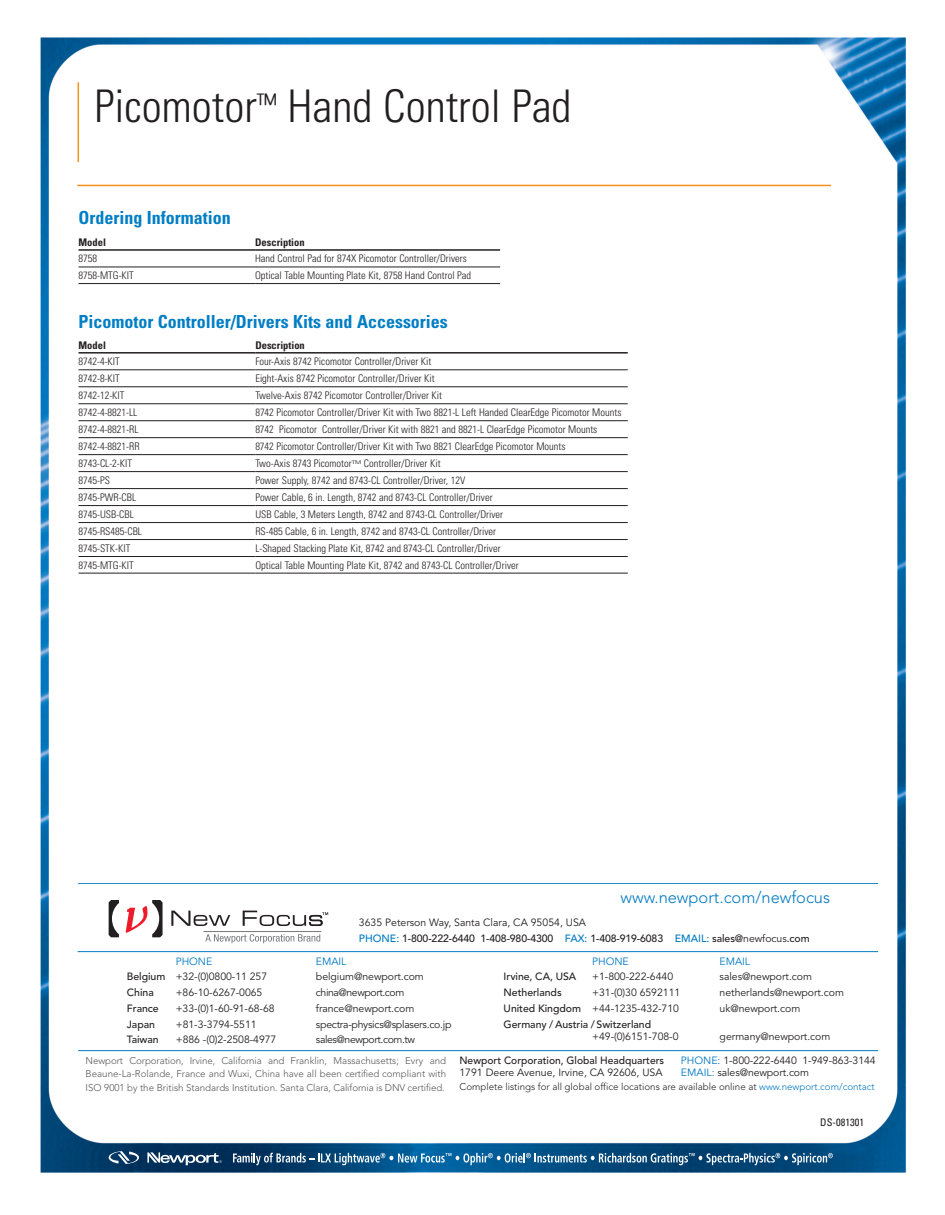
<style>
.page{position:relative;width:945px;height:1215px;background:#fff}
.page>*{position:absolute;margin:0;border:0;box-sizing:border-box;transform-origin:0 0}
.t1{font:300 condensed 45px "Univers";color:#231f20}
.t2{font:700 condensed 18px "Univers";color:#007ec5}
.t3{font:300 16.5px "Avenir";color:#0079c2}
.t4{font:300 condensed 10.5px "Univers";color:#231f20}
.t5{font:10.5px "Avenir";letter-spacing:-.005em;color:#231f20}
.t6{font:500 10.5px/16.5px "Avenir";letter-spacing:-.005em;color:#231f20}
.t7{font:10.5px "Avenir";letter-spacing:-.04em;color:#231f20}
.t8{font:700 condensed 10.5px "Univers";color:#231f20}
.t9{font:10.5px "Avenir";letter-spacing:-.025em;color:#231f20}
.t10{font:10.5px "Avenir";letter-spacing:-.005em;color:#0079c2}
.t11{font:condensed 10.5px "Univers";color:#231f20}
.t12{font:300 9.75px/13.5px "Avenir";letter-spacing:-.01em;color:#57585a;text-align:justify}
.t13{font:300 9.75px "Avenir";color:#231f20}
.s1{font-weight:400}
.s2{color:#0079c2}
.s3{font-weight:500}
</style>
<div class="page">
<img style="left:40px;top:37px;width:866px;height:1136px">
<hr style="left:78px;top:82px;width:1px;height:80px;background:#f7931d">
<svg style="left:109px;top:1151px;width:30px;height:13px"></svg>
<svg style="left:147px;top:1152px;width:75px;height:13px"></svg>
<svg style="left:233px;top:1153px;width:600px;height:12px;background:#42789e"></svg>
<div style="left:108px;top:72px;width:46px;height:20px;background:#fff"></div>
<hr style="left:77px;top:185px;width:754px;height:1px;background:#f7931d">
<hr style="left:78px;top:883px;width:799px;height:1px;background:#0079c2">
<hr style="left:78px;top:951px;width:799px;height:1px;background:#0079c2">
<hr style="left:78px;top:1050px;width:799px;height:1px;background:#0079c2">
<svg style="left:171px;top:911px;width:59px;height:15px"></svg>
<svg style="left:109px;top:900px;width:10px;height:37px"></svg>
<svg style="left:126px;top:900px;width:37px;height:37px"></svg>
<svg style="left:205px;top:934px;width:115px;height:9px"></svg>
<hr style="left:204px;top:931px;width:117px;height:1px;background:#76787b">
<svg style="left:243px;top:911px;width:85px;height:15px"></svg>
<hr style="left:79px;top:224px;width:224px;height:2px;background:#fff">
<hr style="left:79px;top:249px;width:176px;height:2px;background:#231f20">
<hr style="left:255px;top:249px;width:245px;height:2px;background:#231f20">
<hr style="left:79px;top:267px;width:176px;height:1px;background:#231f20">
<hr style="left:255px;top:267px;width:245px;height:1px;background:#231f20">
<hr style="left:79px;top:283px;width:176px;height:1px;background:#231f20">
<hr style="left:255px;top:283px;width:245px;height:1px;background:#231f20">
<hr style="left:79px;top:328px;width:430px;height:1px;background:#fff">
<hr style="left:79px;top:352px;width:176px;height:2px;background:#231f20">
<hr style="left:255px;top:352px;width:373px;height:2px;background:#231f20">
<hr style="left:79px;top:369px;width:176px;height:1px;background:#231f20">
<hr style="left:255px;top:369px;width:373px;height:1px;background:#231f20">
<hr style="left:79px;top:386px;width:176px;height:1px;background:#231f20">
<hr style="left:255px;top:386px;width:373px;height:1px;background:#231f20">
<hr style="left:79px;top:403px;width:176px;height:1px;background:#231f20">
<hr style="left:255px;top:403px;width:373px;height:1px;background:#231f20">
<hr style="left:79px;top:420px;width:176px;height:1px;background:#231f20">
<hr style="left:255px;top:420px;width:373px;height:1px;background:#231f20">
<hr style="left:79px;top:437px;width:176px;height:1px;background:#231f20">
<hr style="left:255px;top:437px;width:373px;height:1px;background:#231f20">
<hr style="left:79px;top:454px;width:176px;height:1px;background:#231f20">
<hr style="left:255px;top:454px;width:373px;height:1px;background:#231f20">
<hr style="left:79px;top:471px;width:176px;height:1px;background:#231f20">
<hr style="left:255px;top:471px;width:373px;height:1px;background:#231f20">
<hr style="left:79px;top:488px;width:176px;height:1px;background:#231f20">
<hr style="left:255px;top:488px;width:373px;height:1px;background:#231f20">
<hr style="left:79px;top:505px;width:176px;height:1px;background:#231f20">
<hr style="left:255px;top:505px;width:373px;height:1px;background:#231f20">
<hr style="left:79px;top:522px;width:176px;height:1px;background:#231f20">
<hr style="left:255px;top:522px;width:373px;height:1px;background:#231f20">
<hr style="left:79px;top:539px;width:176px;height:1px;background:#231f20">
<hr style="left:255px;top:539px;width:373px;height:1px;background:#231f20">
<hr style="left:79px;top:556px;width:176px;height:1px;background:#231f20">
<hr style="left:255px;top:556px;width:373px;height:1px;background:#231f20">
<hr style="left:79px;top:573px;width:176px;height:1px;background:#231f20">
<hr style="left:255px;top:573px;width:373px;height:1px;background:#231f20">
<h1 class="t1" style="left:94px;top:89px;width:479px">Picomotor<sup>™</sup> Hand Control Pad</h1>
<h2 class="t2" style="left:79px;top:211px;width:154px">Ordering Information</h2>
<p class="t8" style="left:79px;top:239px;width:29px">Model</p>
<p class="t8" style="left:255px;top:239px;width:51px">Description</p>
<p class="t4" style="left:79px;top:254px;width:20px">8758</p>
<p class="t4" style="left:255px;top:254px;width:213px">Hand Control Pad for 874X Picomotor Controller/Drivers</p>
<p class="t4" style="left:79px;top:271px;width:57px">8758-MTG-KIT</p>
<p class="t4" style="left:255px;top:271px;width:218px">Optical Table Mounting Plate Kit, 8758 Hand Control Pad</p>
<h2 class="t2" style="left:79px;top:315px;width:371px">Picomotor Controller/Drivers Kits and Accessories</h2>
<p class="t8" style="left:79px;top:341px;width:29px">Model</p>
<p class="t8" style="left:255px;top:341px;width:51px">Description</p>
<p class="t4" style="left:79px;top:357px;width:43px">8742-4-KIT</p>
<p class="t4" style="left:255px;top:357px;width:178px">Four-Axis 8742 Picomotor Controller/Driver Kit</p>
<p class="t4" style="left:79px;top:374px;width:43px">8742-8-KIT</p>
<p class="t4" style="left:255px;top:374px;width:181px">Eight-Axis 8742 Picomotor Controller/Driver Kit</p>
<p class="t4" style="left:79px;top:391px;width:48px">8742-12-KIT</p>
<p class="t4" style="left:255px;top:391px;width:188px">Twelve-Axis 8742 Picomotor Controller/Driver Kit</p>
<p class="t4" style="left:79px;top:408px;width:60px">8742-4-8821-LL</p>
<p class="t4" style="left:255px;top:408px;width:368px">8742 Picomotor Controller/Driver Kit with Two 8821-L Left Handed ClearEdge Picomotor Mounts</p>
<p class="t4" style="left:79px;top:425px;width:62px">8742-4-8821-RL</p>
<p class="t4" style="left:255px;top:425px;width:344px">8742 Picomotor Controller/Driver Kit with 8821 and 8821-L ClearEdge Picomotor Mounts</p>
<p class="t4" style="left:79px;top:442px;width:63px">8742-4-8821-RR</p>
<p class="t4" style="left:255px;top:442px;width:312px">8742 Picomotor Controller/Driver Kit with Two 8821 ClearEdge Picomotor Mounts</p>
<p class="t4" style="left:79px;top:459px;width:55px">8743-CL-2-KIT</p>
<p class="t4" style="left:255px;top:459px;width:187px">Two-Axis 8743 Picomotor<sup>TM</sup> Controller/Driver Kit</p>
<p class="t4" style="left:79px;top:476px;width:33px">8745-PS</p>
<p class="t4" style="left:255px;top:476px;width:211px">Power Supply, 8742 and 8743-CL Controller/Driver, 12V</p>
<p class="t4" style="left:79px;top:493px;width:59px">8745-PWR-CBL</p>
<p class="t4" style="left:255px;top:493px;width:239px">Power Cable, 6 in. Length, 8742 and 8743-CL Controller/Driver</p>
<p class="t4" style="left:79px;top:510px;width:57px">8745-USB-CBL</p>
<p class="t4" style="left:255px;top:510px;width:249px">USB Cable, 3 Meters Length, 8742 and 8743-CL Controller/Driver</p>
<p class="t4" style="left:79px;top:527px;width:65px">8745-RS485-CBL</p>
<p class="t4" style="left:255px;top:527px;width:242px">RS-485 Cable, 6 in. Length, 8742 and 8743-CL Controller/Driver</p>
<p class="t4" style="left:79px;top:544px;width:53px">8745-STK-KIT</p>
<p class="t4" style="left:255px;top:544px;width:247px">L-Shaped Stacking Plate Kit, 8742 and 8743-CL Controller/Driver</p>
<p class="t4" style="left:79px;top:561px;width:57px">8745-MTG-KIT</p>
<p class="t4" style="left:255px;top:561px;width:265px">Optical Table Mounting Plate Kit, 8742 and 8743-CL Controller/Driver</p>
<h3 class="t3" style="left:621px;top:891px;width:211px">www.newport.com/newfocus</h3>
<p class="t6" style="left:359px;top:915px;width:452px"><span class="s1">3635 Peterson Way, Santa Clara, CA 95054, USA<br></span><span class="s2">PHONE:</span> 1-800-222-6440 1-408-980-4300 <span class="s2">FAX:</span> 1-408-919-6083 <span class="s2">EMAIL:</span> sales@<span class="s1">newfocus</span>.com</p>
<p class="t10" style="left:176px;top:957px;width:38px">PHONE</p>
<p class="t10" style="left:316px;top:957px;width:32px">EMAIL</p>
<p class="t5" style="left:127px;top:972px;width:142px"><span class="s3">Belgium</span> +32-(0)0800-11 257</p>
<p class="t5" style="left:316px;top:972px;width:109px">belgium@newport.com</p>
<p class="t6" style="left:127px;top:985px;width:28px">China</p>
<p class="t5" style="left:176px;top:988px;width:88px">+86-10-6267-0065</p>
<p class="t7" style="left:316px;top:988px;width:90px">china@newport.com</p>
<p class="t6" style="left:127px;top:1001px;width:33px">France</p>
<p class="t5" style="left:176px;top:1004px;width:101px">+33-(0)1-60-91-68-68</p>
<p class="t5" style="left:316px;top:1004px;width:100px">france@newport.com</p>
<p class="t6" style="left:127px;top:1017px;width:30px">Japan</p>
<p class="t5" style="left:176px;top:1020px;width:82px">+81-3-3794-5511</p>
<p class="t9" style="left:316px;top:1020px;width:137px">spectra-physics@splasers.co.jp</p>
<p class="t6" style="left:127px;top:1032px;width:33px">Taiwan</p>
<p class="t5" style="left:176px;top:1035px;width:102px">+886 -(0)2-2508-4977</p>
<p class="t7" style="left:316px;top:1035px;width:101px">sales@newport.com.tw</p>
<p class="t12" style="left:86px;top:1054px;width:362px">Newport Corporation, Irvine, California and Franklin, Massachusetts; Evry and Beaune-La-Rolande, France and Wuxi, China have all been certified compliant with ISO 9001 by the British Standards Institution. Santa Clara, California is DNV certified.</p>
<p class="t10" style="left:592px;top:957px;width:38px">PHONE</p>
<p class="t10" style="left:720px;top:957px;width:32px">EMAIL</p>
<p class="t6" style="left:504px;top:969px;width:74px">Irvine, CA, USA</p>
<p class="t5" style="left:592px;top:972px;width:82px">+1-800-222-6440</p>
<p class="t5" style="left:720px;top:972px;width:94px">sales@newport.com</p>
<p class="t6" style="left:504px;top:985px;width:60px">Netherlands</p>
<p class="t5" style="left:592px;top:988px;width:90px">+31-(0)30 6592111</p>
<p class="t5" style="left:720px;top:988px;width:126px">netherlands@newport.com</p>
<p class="t5" style="left:504px;top:1004px;width:177px"><span class="s3">United Kingdom</span> +44-1235-432-710</p>
<p class="t5" style="left:720px;top:1004px;width:82px">uk@newport.com</p>
<p class="t6" style="left:504px;top:1017px;width:149px">Germany / Austria / Switzerland</p>
<p class="t5" style="left:592px;top:1032px;width:88px">+49-(0)6151-708-0</p>
<p class="t5" style="left:720px;top:1032px;width:112px">germany@newport.com</p>
<p class="t6" style="left:459px;top:1053px;width:206px">Newport Corporation, Global Headquarters</p>
<p class="t5" style="left:681px;top:1056px;width:196px"><span class="s2">PHONE:</span> 1-800-222-6440 1-949-863-3144</p>
<p class="t5" style="left:459px;top:1068px;width:205px">1791 Deere Avenue, Irvine, CA 92606, USA</p>
<p class="t5" style="left:681px;top:1068px;width:130px"><span class="s2">EMAIL:</span> sales@newport.com</p>
<p class="t13" style="left:460px;top:1083px;width:417px">Complete listings for all global office locations are available online at <span class="s2">www.newport.com/contact</span></p>
<p class="t11" style="left:820px;top:1118px;width:45px">DS-081301</p>
</div>
